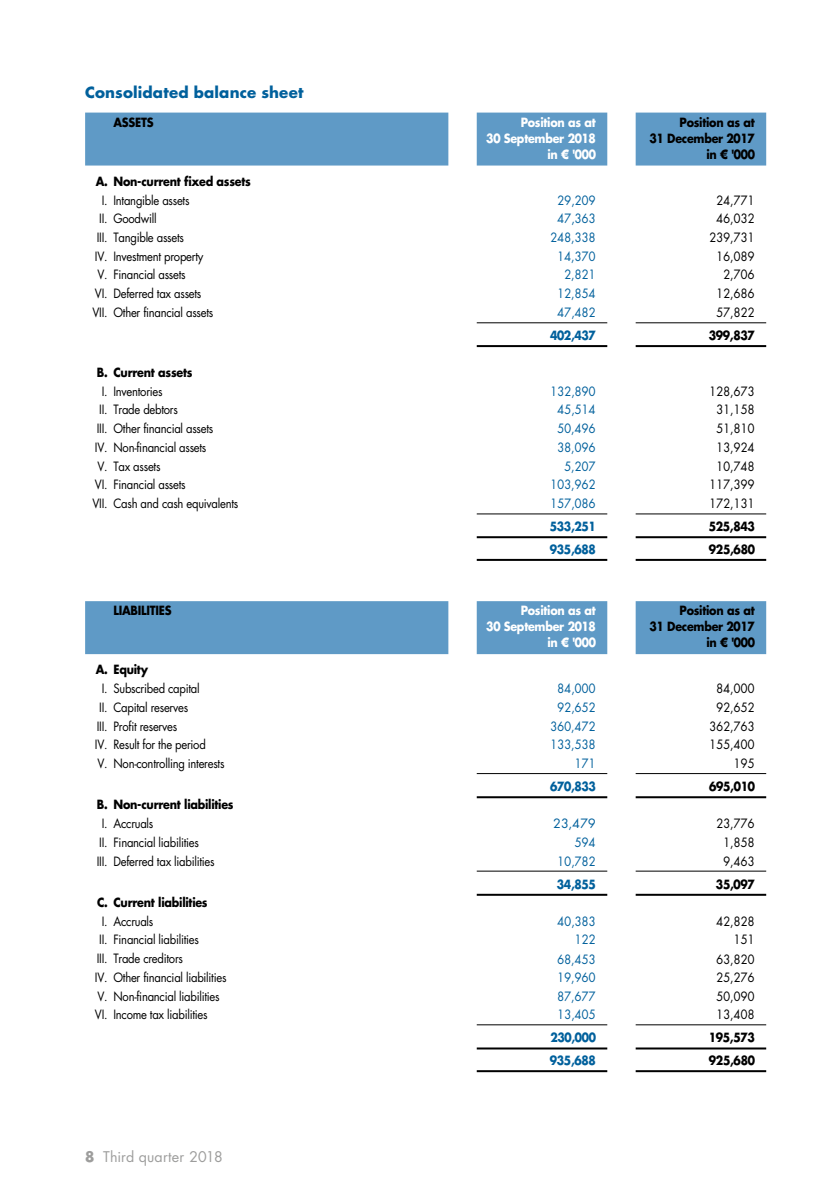
<style>
.page{position:relative;width:840px;height:1191px;background:#fff}
.page>*{position:absolute;margin:0;border:0;box-sizing:border-box;transform-origin:0 0}
.t1{font:700 17px "Fi Futura";letter-spacing:.01em;color:#00609c}
.t2{font:16px "Fi Futura";letter-spacing:.01em;color:#9d9d9c}
.t3{font:14px "Fi Futura";letter-spacing:-.02em;color:#000;scale:.9 1}
.t4{font:700 14px/16px "Fi Futura";letter-spacing:-.02em;color:#000;text-align:right;scale:.9 1}
.t5{font:14px "Fi Futura";letter-spacing:-.02em;color:#00609c;scale:.9 1}
.t6{font:700 14px/16px "Fi Futura";letter-spacing:-.02em;color:#fff;text-align:right;scale:.9 1}
.t7{font:700 14px "Fi Futura";letter-spacing:-.02em;color:#00609c;scale:.9 1}
.t8{font:14px "Fi Futura";letter-spacing:-.02em;color:#00609c}
.s1{font-weight:700}
</style>
<div class="page">
<svg style="left:85px;top:113px;width:680px;height:52px;background:#6aa1ca"></svg>
<hr style="left:476px;top:322px;width:131px;height:1px;background:#000">
<hr style="left:635px;top:322px;width:130px;height:1px;background:#000">
<hr style="left:476px;top:345px;width:131px;height:2px;background:#000">
<hr style="left:635px;top:345px;width:130px;height:2px;background:#000">
<hr style="left:476px;top:513px;width:131px;height:1px;background:#000">
<hr style="left:635px;top:513px;width:130px;height:1px;background:#000">
<hr style="left:476px;top:536px;width:131px;height:2px;background:#000">
<hr style="left:635px;top:536px;width:130px;height:2px;background:#000">
<hr style="left:476px;top:559px;width:131px;height:2px;background:#000">
<hr style="left:635px;top:559px;width:130px;height:2px;background:#000">
<svg style="left:85px;top:601px;width:680px;height:53px;background:#6ca2ca"></svg>
<hr style="left:476px;top:773px;width:131px;height:1px;background:#000">
<hr style="left:635px;top:773px;width:130px;height:1px;background:#000">
<hr style="left:476px;top:796px;width:131px;height:2px;background:#000">
<hr style="left:635px;top:796px;width:130px;height:2px;background:#000">
<hr style="left:476px;top:870px;width:131px;height:1px;background:#000">
<hr style="left:635px;top:870px;width:130px;height:1px;background:#000">
<hr style="left:476px;top:893px;width:131px;height:2px;background:#000">
<hr style="left:635px;top:893px;width:130px;height:2px;background:#000">
<hr style="left:476px;top:1024px;width:131px;height:1px;background:#000">
<hr style="left:635px;top:1024px;width:130px;height:1px;background:#000">
<hr style="left:476px;top:1047px;width:131px;height:2px;background:#000">
<hr style="left:635px;top:1047px;width:130px;height:2px;background:#000">
<hr style="left:476px;top:1070px;width:131px;height:2px;background:#000">
<hr style="left:635px;top:1070px;width:130px;height:2px;background:#000">
<p class="t1" style="left:85px;top:82px;width:220px">Consolidated balance sheet</p>
<p class="t4" style="left:113px;top:114px;width:46px">ASSETS</p>
<p class="t6" style="left:486px;top:114px;width:123px">Position as at<br>30 September 2018 in ¤ '000</p>
<p class="t4" style="left:649px;top:114px;width:118px">Position as at<br>31 December 2017 in ¤ '000</p>
<p class="t4" style="left:96px;top:173px;width:174px">A. Non-current fixed assets</p>
<p class="t3" style="left:102px;top:191px;width:99px">I. Intangible assets</p>
<p class="t5" style="left:557px;top:191px;width:44px">29,209</p>
<p class="t3" style="left:715px;top:191px;width:44px">24,771</p>
<p class="t3" style="left:99px;top:210px;width:65px">II. Goodwill</p>
<p class="t5" style="left:557px;top:210px;width:44px">47,363</p>
<p class="t3" style="left:715px;top:210px;width:44px">46,032</p>
<p class="t3" style="left:97px;top:229px;width:98px">III. Tangible assets</p>
<p class="t5" style="left:550px;top:229px;width:52px">248,338</p>
<p class="t3" style="left:708px;top:229px;width:52px">239,731</p>
<p class="t3" style="left:95px;top:247px;width:122px">IV. Investment property</p>
<p class="t5" style="left:557px;top:247px;width:44px">14,370</p>
<p class="t3" style="left:715px;top:247px;width:44px">16,089</p>
<p class="t3" style="left:97px;top:266px;width:100px">V. Financial assets</p>
<p class="t5" style="left:564px;top:266px;width:37px">2,821</p>
<p class="t3" style="left:722px;top:266px;width:37px">2,706</p>
<p class="t3" style="left:95px;top:285px;width:120px">VI. Deferred tax assets</p>
<p class="t5" style="left:557px;top:285px;width:44px">12,854</p>
<p class="t3" style="left:715px;top:285px;width:44px">12,686</p>
<p class="t3" style="left:92px;top:304px;width:136px">VII. Other financial assets</p>
<p class="t5" style="left:557px;top:304px;width:44px">47,482</p>
<p class="t3" style="left:715px;top:304px;width:44px">57,822</p>
<p class="t7" style="left:549px;top:327px;width:52px">402,437</p>
<p class="t4" style="left:708px;top:327px;width:53px">399,837</p>
<p class="t4" style="left:97px;top:364px;width:108px">B. Current assets</p>
<p class="t3" style="left:102px;top:382px;width:69px">I. Inventories</p>
<p class="t5" style="left:550px;top:382px;width:52px">132,890</p>
<p class="t3" style="left:708px;top:382px;width:52px">128,673</p>
<p class="t3" style="left:99px;top:401px;width:89px">II. Trade debtors</p>
<p class="t5" style="left:557px;top:401px;width:44px">45,514</p>
<p class="t3" style="left:715px;top:401px;width:44px">31,158</p>
<p class="t3" style="left:97px;top:420px;width:131px">III. Other financial assets</p>
<p class="t5" style="left:557px;top:420px;width:44px">50,496</p>
<p class="t3" style="left:715px;top:420px;width:44px">51,810</p>
<p class="t3" style="left:95px;top:439px;width:125px">IV. Non-financial assets</p>
<p class="t5" style="left:557px;top:439px;width:44px">38,096</p>
<p class="t3" style="left:715px;top:439px;width:44px">13,924</p>
<p class="t3" style="left:97px;top:457px;width:72px">V. Tax assets</p>
<p class="t5" style="left:564px;top:457px;width:37px">5,207</p>
<p class="t3" style="left:715px;top:457px;width:44px">10,748</p>
<p class="t3" style="left:95px;top:476px;width:102px">VI. Financial assets</p>
<p class="t5" style="left:550px;top:476px;width:52px">103,962</p>
<p class="t3" style="left:708px;top:476px;width:52px">117,399</p>
<p class="t3" style="left:92px;top:495px;width:163px">VII. Cash and cash equivalents</p>
<p class="t5" style="left:550px;top:495px;width:52px">157,086</p>
<p class="t3" style="left:708px;top:495px;width:52px">172,131</p>
<p class="t7" style="left:549px;top:518px;width:53px">533,251</p>
<p class="t4" style="left:708px;top:518px;width:53px">525,843</p>
<p class="t7" style="left:549px;top:540px;width:53px">935,688</p>
<p class="t4" style="left:708px;top:541px;width:52px">925,680</p>
<p class="t4" style="left:113px;top:602px;width:66px">LIABILITIES</p>
<p class="t6" style="left:486px;top:602px;width:123px">Position as at<br>30 September 2018 in ¤ '000</p>
<p class="t4" style="left:649px;top:602px;width:118px">Position as at<br>31 December 2017 in ¤ '000</p>
<p class="t4" style="left:96px;top:661px;width:60px">A. Equity</p>
<p class="t3" style="left:102px;top:680px;width:110px">I. Subscribed capital</p>
<p class="t5" style="left:557px;top:680px;width:44px">84,000</p>
<p class="t3" style="left:715px;top:680px;width:44px">84,000</p>
<p class="t3" style="left:99px;top:698px;width:100px">II. Capital reserves</p>
<p class="t5" style="left:557px;top:698px;width:44px">92,652</p>
<p class="t3" style="left:715px;top:698px;width:44px">92,652</p>
<p class="t3" style="left:97px;top:717px;width:91px">III. Profit reserves</p>
<p class="t5" style="left:550px;top:717px;width:52px">360,472</p>
<p class="t3" style="left:708px;top:717px;width:52px">362,763</p>
<p class="t3" style="left:95px;top:736px;width:125px">IV. Result for the period</p>
<p class="t5" style="left:550px;top:736px;width:52px">133,538</p>
<p class="t3" style="left:708px;top:736px;width:52px">155,400</p>
<p class="t3" style="left:97px;top:755px;width:143px">V. Non-controlling interests</p>
<p class="t5" style="left:574px;top:755px;width:25px">171</p>
<p class="t3" style="left:733px;top:755px;width:25px">195</p>
<p class="t7" style="left:549px;top:778px;width:52px">670,833</p>
<p class="t4" style="left:708px;top:778px;width:52px">695,010</p>
<p class="t4" style="left:97px;top:796px;width:153px">B. Non-current liabilities</p>
<p class="t3" style="left:102px;top:815px;width:59px">I. Accruals</p>
<p class="t8" style="left:552px;top:815px;width:44px">23,479</p>
<p class="t3" style="left:715px;top:815px;width:44px">23,776</p>
<p class="t3" style="left:99px;top:833px;width:112px">II. Financial liabilities</p>
<p class="t5" style="left:574px;top:833px;width:25px">594</p>
<p class="t3" style="left:722px;top:833px;width:37px">1,858</p>
<p class="t3" style="left:97px;top:852px;width:132px">III. Deferred tax liabilities</p>
<p class="t5" style="left:557px;top:852px;width:44px">10,782</p>
<p class="t3" style="left:722px;top:852px;width:37px">9,463</p>
<p class="t7" style="left:556px;top:875px;width:45px">34,855</p>
<p class="t4" style="left:715px;top:875px;width:45px">35,097</p>
<p class="t4" style="left:97px;top:893px;width:124px">C. Current liabilities</p>
<p class="t3" style="left:102px;top:912px;width:59px">I. Accruals</p>
<p class="t5" style="left:557px;top:912px;width:44px">40,383</p>
<p class="t3" style="left:715px;top:912px;width:44px">42,828</p>
<p class="t3" style="left:99px;top:931px;width:112px">II. Financial liabilities</p>
<p class="t5" style="left:574px;top:931px;width:25px">122</p>
<p class="t3" style="left:733px;top:931px;width:25px">151</p>
<p class="t3" style="left:97px;top:950px;width:97px">III. Trade creditors</p>
<p class="t5" style="left:557px;top:950px;width:44px">68,453</p>
<p class="t3" style="left:715px;top:950px;width:44px">63,820</p>
<p class="t3" style="left:95px;top:968px;width:148px">IV. Other financial liabilities</p>
<p class="t5" style="left:557px;top:968px;width:44px">19,960</p>
<p class="t3" style="left:715px;top:968px;width:44px">25,276</p>
<p class="t3" style="left:97px;top:987px;width:137px">V. Non-financial liabilities</p>
<p class="t5" style="left:557px;top:987px;width:44px">87,677</p>
<p class="t3" style="left:715px;top:987px;width:44px">50,090</p>
<p class="t3" style="left:95px;top:1006px;width:127px">VI. Income tax liabilities</p>
<p class="t5" style="left:557px;top:1006px;width:44px">13,405</p>
<p class="t3" style="left:715px;top:1006px;width:44px">13,408</p>
<p class="t7" style="left:550px;top:1029px;width:52px">230,000</p>
<p class="t4" style="left:708px;top:1029px;width:53px">195,573</p>
<p class="t7" style="left:549px;top:1051px;width:53px">935,688</p>
<p class="t4" style="left:708px;top:1052px;width:52px">925,680</p>
<p class="t2" style="left:85px;top:1147px;width:139px"><span class="s1">8</span> Third quarter 2018</p>
</div>
